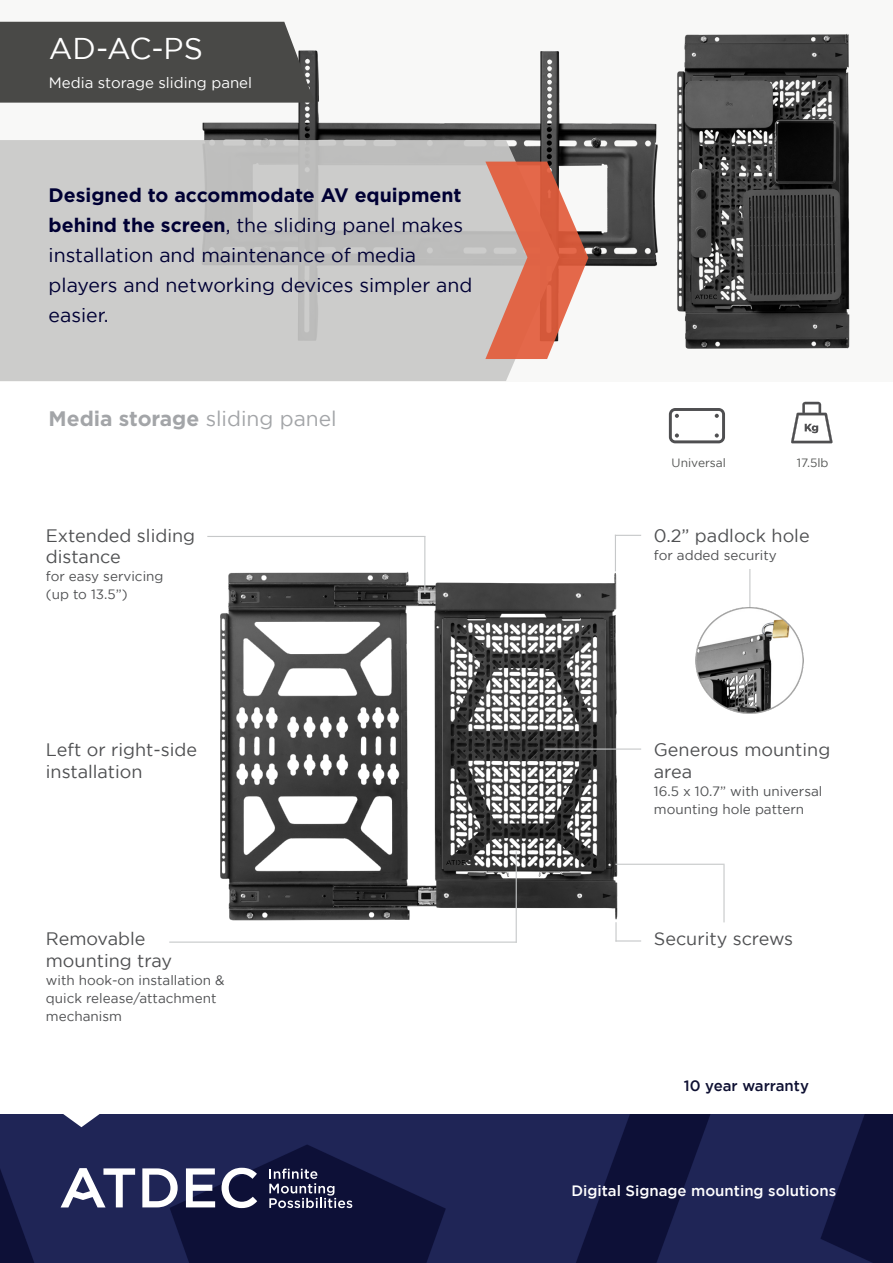
<style>
.page{position:relative;width:893px;height:1263px;background:#fff}
.page>*{position:absolute;margin:0;border:0;box-sizing:border-box;transform-origin:0 0}
.t1{font:30px "Gotham";color:#fff}
.t2{font:700 21px "Gotham";color:#a3a5a8}
.t3{font:19.5px/30px "Gotham";color:#000034;text-align:justify}
.t4{font:18px/21.6px "Gotham";color:#4f5052}
.t5{font:500 15px "Gotham";color:#fff}
.t6{font:15px "Gotham";color:#fff}
.t7{font:500 15px "Gotham";color:#0e1032}
.t8{font:13.5px/18px "Gotham";color:#4f5052}
.t9{font:12px "Gotham";color:#545554}
.s1{font-weight:700}
.s2{font-weight:400}
</style>
<div class="page">
<img style="left:220px;top:549px;width:425px;height:393px">
<div style="left:0;top:0;width:893px;height:381px;background:#f8f8f7"></div>
<img style="left:174px;top:21px;width:676px;height:328px">
<svg style="left:0;top:140px;width:559px;height:241px;fill:#cccccb"></svg>
<div style="left:0;top:22px;width:315px;height:81px;background:#494947"></div>
<img style="left:0;top:1114px;width:893px;height:149px">
<svg style="left:269px;top:1168px;width:83px;height:40px"></svg>
<svg style="left:61px;top:1168px;width:74px;height:39px"></svg>
<svg style="left:142px;top:1168px;width:36px;height:39px"></svg>
<svg style="left:186px;top:1168px;width:29px;height:39px"></svg>
<svg style="left:222px;top:1168px;width:35px;height:40px"></svg>
<svg style="left:44px;top:1114px;width:75px;height:13px"></svg>
<svg style="left:485px;top:162px;width:103px;height:197px"></svg>
<svg style="left:669px;top:408px;width:56px;height:35px"></svg>
<svg style="left:791px;top:402px;width:41px;height:41px"></svg>
<hr style="left:207px;top:536px;width:218px;height:1px;background:#c6c8c9">
<hr style="left:424px;top:536px;width:1px;height:58px;background:#c6c8c9">
<svg style="left:616px;top:535px;width:25px;height:1px"></svg>
<hr style="left:544px;top:748px;width:97px;height:2px;background:#c6c8c9">
<hr style="left:516px;top:851px;width:1px;height:92px;background:#c6c8c9">
<hr style="left:169px;top:941px;width:348px;height:2px;background:#c6c8c9">
<svg style="left:615px;top:922px;width:26px;height:19px"></svg>
<hr style="left:615px;top:535px;width:1px;height:36px;background:#c6c8c9">
<hr style="left:749px;top:569px;width:1px;height:45px;background:#c6c8c9">
<img style="left:695px;top:607px;width:108px;height:107px">
<hr style="left:615px;top:864px;width:110px;height:1px;background:#c6c8c9">
<hr style="left:723px;top:865px;width:2px;height:57px;background:#c6c8c9">
<p class="t1" style="left:49px;top:31px;width:155px">AD-AC-PS</p>
<p class="t6" style="left:49px;top:74px;width:205px">Media storage sliding panel</p>
<p class="t3" style="left:49px;top:180px;width:416px"><span class="s1">Designed to accommodate AV equipment behind the screen</span>, the sliding panel makes installation and maintenance of media</p>
<p class="t3" style="left:49px;top:270px;width:425px">players and networking devices simpler and easier.</p>
<p class="t2" style="left:49px;top:407px;width:290px">Media storage <span class="s2">sliding panel</span></p>
<p class="t4" style="left:46px;top:524px;width:151px">Extended sliding</p>
<p class="t4" style="left:46px;top:546px;width:76px">distance</p>
<p class="t8" style="left:46px;top:567px;width:119px">for easy servicing</p>
<p class="t8" style="left:46px;top:585px;width:83px">(up to 13.5”)</p>
<p class="t4" style="left:46px;top:739px;width:153px">Left or right-side</p>
<p class="t4" style="left:46px;top:760px;width:98px">installation</p>
<p class="t9" style="left:672px;top:456px;width:56px">Universal</p>
<p class="t9" style="left:797px;top:456px;width:33px">17.5lb</p>
<p class="t4" style="left:654px;top:524px;width:157px">0.2” padlock hole</p>
<p class="t8" style="left:654px;top:546px;width:124px">for added security</p>
<p class="t4" style="left:654px;top:739px;width:178px">Generous mounting area</p>
<p class="t8" style="left:654px;top:782px;width:170px">16.5 x 10.7” with universal mounting hole pattern</p>
<p class="t4" style="left:46px;top:928px;width:101px">Removable</p>
<p class="t4" style="left:654px;top:928px;width:141px">Security screws</p>
<p class="t4" style="left:46px;top:949px;width:128px">mounting tray</p>
<p class="t8" style="left:46px;top:971px;width:180px">with hook-on installation &amp; quick release/attachment mechanism</p>
<p class="t7" style="left:684px;top:1077px;width:126px">10 year warranty</p>
<p class="t5" style="left:571px;top:1182px;width:266px">Digital Signage mounting solutions</p>
</div>
